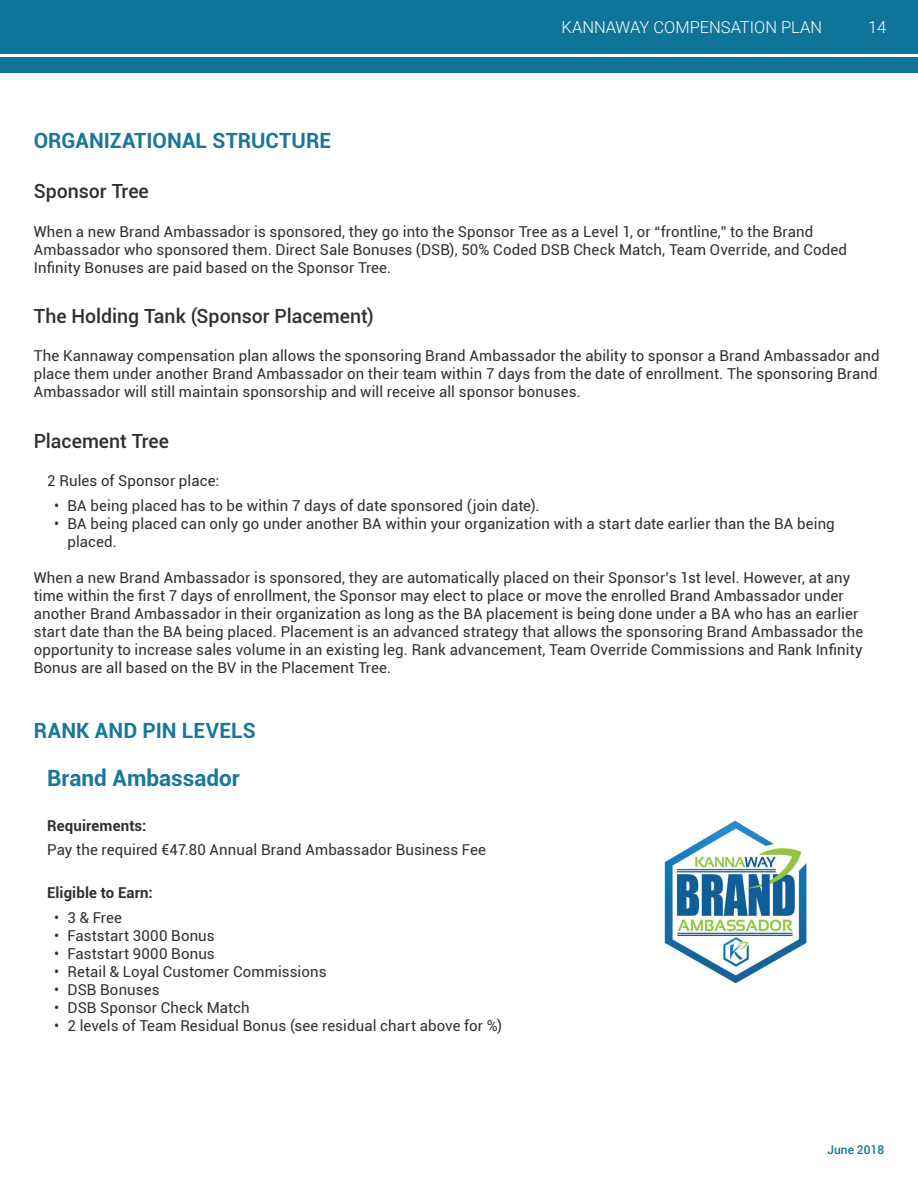
<style>
.page{position:relative;width:918px;height:1188px;background:#fff}
.page>*{position:absolute;margin:0;border:0;box-sizing:border-box;transform-origin:0 0}
.t1{font:700 22.5px "Roboto";color:#19779b}
.t2{font:700 21px "Roboto";letter-spacing:.005em;color:#19779b}
.t3{font:500 19.5px "Roboto";color:#312f30}
.t4{font:300 16.5px "Roboto";color:#fff}
.t5{font:15px/18px "Roboto";letter-spacing:.005em;color:#312f30}
.t6{font:700 15px "Roboto";letter-spacing:.005em;color:#312f30}
.t7{font:500 12px "Roboto";color:#107398}
</style>
<div class="page">
<div style="left:0;top:0;width:918px;height:54px;background:#107398"></div>
<div style="left:0;top:57px;width:918px;height:15px;background:#107398"></div>
<img style="left:664px;top:821px;width:143px;height:163px">
<p class="t4" style="left:562px;top:15px;width:262px">KANNAWAY COMPENSATION PLAN</p>
<p class="t4" style="left:868px;top:16px;width:20px">14</p>
<h2 class="t2" style="left:34px;top:126px;width:299px">ORGANIZATIONAL STRUCTURE</h2>
<h3 class="t3" style="left:34px;top:178px;width:117px">Sponsor Tree</h3>
<p class="t5" style="left:34px;top:222px;width:815px">When a new Brand Ambassador is sponsored, they go into the Sponsor Tree as a Level 1, or “frontline,” to the Brand<br>Ambassador who sponsored them. Direct Sale Bonuses (DSB), 50% Coded DSB Check Match, Team Override, and Coded<br>Infinity Bonuses are paid based on the Sponsor Tree.</p>
<h3 class="t3" style="left:34px;top:302px;width:342px">The Holding Tank (Sponsor Placement)</h3>
<p class="t5" style="left:34px;top:346px;width:847px">The Kannaway compensation plan allows the sponsoring Brand Ambassador the ability to sponsor a Brand Ambassador and place them under another Brand Ambassador on their team within 7 days from the date of enrollment. The sponsoring Brand<br>Ambassador will still maintain sponsorship and will receive all sponsor bonuses.</p>
<h3 class="t3" style="left:34px;top:427px;width:137px">Placement Tree</h3>
<p class="t5" style="left:47px;top:471px;width:174px">2 Rules of Sponsor place:</p>
<p class="t5" style="left:54px;top:496px;width:487px">• BA being placed has to be within 7 days of date sponsored (join date).</p>
<p class="t5" style="left:68px;top:514px;width:769px;text-indent:-14px">• BA being placed can only go under another BA within your organization with a start date earlier than the BA being placed.</p>
<p class="t5" style="left:34px;top:568px;width:831px">When a new Brand Ambassador is sponsored, they are automatically placed on their Sponsor’s 1st level. However, at any time within the first 7 days of enrollment, the Sponsor may elect to place or move the enrolled Brand Ambassador under another Brand Ambassador in their organization as long as the BA placement is being done under a BA who has an earlier start date than the BA being placed. Placement is an advanced strategy that allows the sponsoring Brand Ambassador the opportunity to increase sales volume in an existing leg. Rank advancement, Team Override Commissions and Rank Infinity Bonus are all based on the BV in the Placement Tree.</p>
<h2 class="t2" style="left:34px;top:716px;width:223px">RANK AND PIN LEVELS</h2>
<h1 class="t1" style="left:47px;top:762px;width:194px">Brand Ambassador</h1>
<p class="t6" style="left:47px;top:815px;width:101px">Requirements:</p>
<p class="t5" style="left:47px;top:841px;width:440px">Pay the required €47.80 Annual Brand Ambassador Business Fee</p>
<p class="t6" style="left:47px;top:882px;width:107px">Eligible to Earn:</p>
<p class="t5" style="left:54px;top:908px;width:70px">• 3 &amp; Free</p>
<p class="t5" style="left:54px;top:926px;width:162px">• Faststart 3000 Bonus</p>
<p class="t5" style="left:54px;top:944px;width:162px">• Faststart 9000 Bonus</p>
<p class="t5" style="left:54px;top:962px;width:274px">• Retail &amp; Loyal Customer Commissions</p>
<p class="t5" style="left:54px;top:980px;width:107px">• DSB Bonuses</p>
<p class="t5" style="left:54px;top:998px;width:197px">• DSB Sponsor Check Match</p>
<p class="t5" style="left:54px;top:1016px;width:450px">• 2 levels of Team Residual Bonus (see residual chart above for %)</p>
<p class="t7" style="left:827px;top:1141px;width:58px">June 2018</p>
</div>
